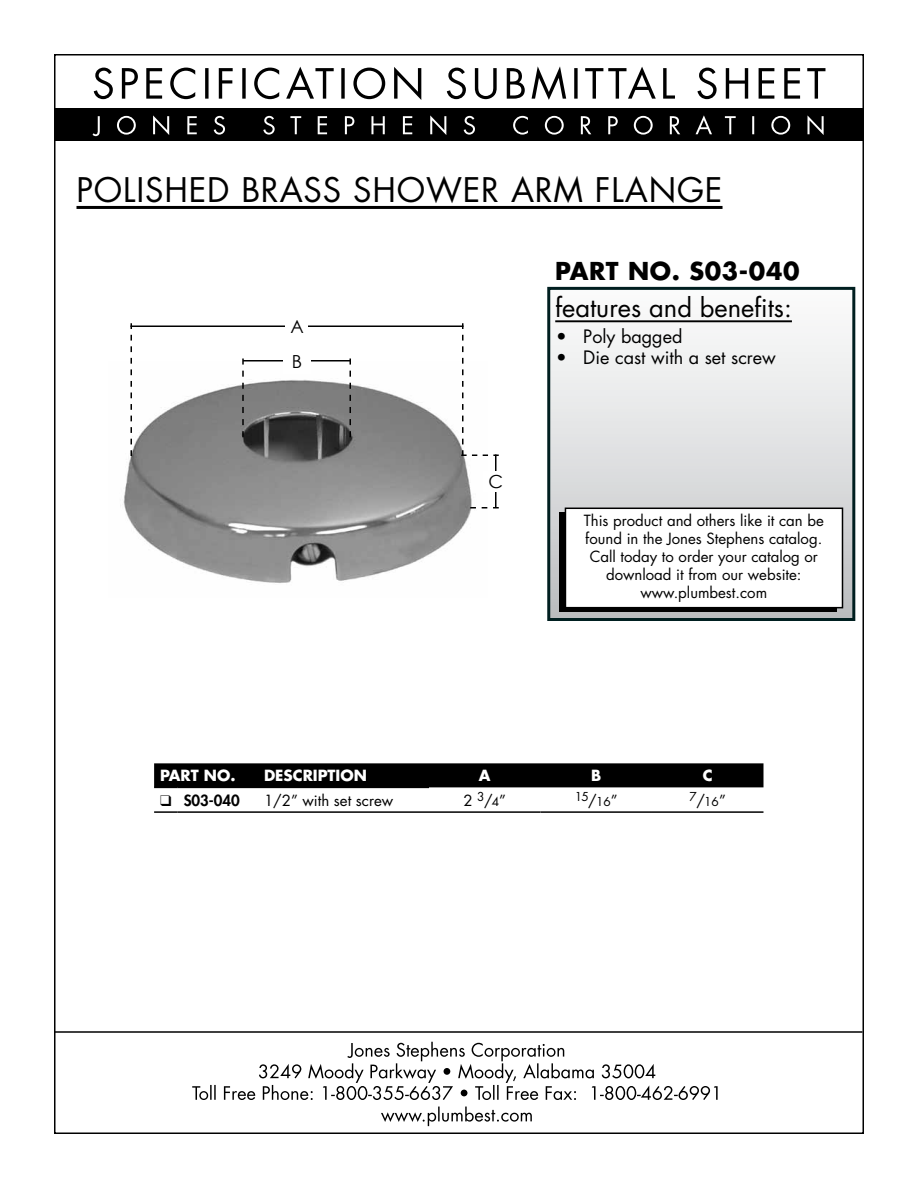
<style>
.page{position:relative;width:918px;height:1188px;background:#fff}
.page>*{position:absolute;margin:0;border:0;box-sizing:border-box;transform-origin:0 0}
.t1{font:33px "Futura";letter-spacing:.025em;color:#000}
.t2{font:25.5px "Futura";color:#000}
.t3{font:700 24px "Futura";letter-spacing:.025em;color:#000}
.t4{font:18px "Futura";color:#000}
.t5{font:18px/35.2px "Century Gothic";color:#000}
.t6{font:15px/18px "Futura";color:#000;text-align:center}
.t7{font:700 15px "Futura";color:#fff}
.t8{font:800 15px "Futura";color:#000}
.t9{font:12px "Futura";color:#000}
.s1{font-size:12px}
.s2{font-size:15px}
</style>
<div class="page">
<img style="left:123px;top:362px;width:365px;height:221px">
<svg style="left:94px;top:66px;width:731px;height:34px"></svg>
<div style="left:55px;top:109px;width:808px;height:32px;background:#000"></div>
<svg style="left:93px;top:115px;width:731px;height:21px"></svg>
<hr style="left:76px;top:206px;width:647px;height:3px;background:#000">
<svg style="left:551px;top:322px;width:300px;height:295px"></svg>
<div style="left:547px;top:287px;width:308px;height:334px;border:3px solid #001f20"></div>
<hr style="left:555px;top:320px;width:237px;height:2px;background:#000">
<div style="left:560px;top:513px;width:277px;height:99px;background:#000"></div>
<div style="left:565px;top:508px;width:277px;height:100px;background:#fff"></div>
<div style="left:565px;top:508px;width:278px;height:100px;border:2px solid #000"></div>
<svg style="left:381px;top:1107px;width:151px;height:19px"></svg>
<svg style="left:192px;top:1042px;width:526px;height:58px"></svg>
<hr style="left:54px;top:1031px;width:808px;height:2px;background:#000">
<div style="left:154px;top:763px;width:610px;height:25px;background:#000"></div>
<hr style="left:178px;top:787px;width:80px;height:1px;background:#000">
<hr style="left:258px;top:787px;width:171px;height:1px;background:#000">
<hr style="left:429px;top:811px;width:111px;height:2px;background:#000">
<hr style="left:540px;top:811px;width:112px;height:2px;background:#000">
<hr style="left:652px;top:811px;width:111px;height:2px;background:#000">
<hr style="left:154px;top:811px;width:24px;height:2px;background:#000">
<hr style="left:178px;top:811px;width:80px;height:2px;background:#000">
<hr style="left:258px;top:811px;width:171px;height:2px;background:#000">
<svg style="left:130px;top:323px;width:2px;height:133px"></svg>
<svg style="left:242px;top:358px;width:2px;height:79px"></svg>
<svg style="left:350px;top:358px;width:1px;height:79px"></svg>
<hr style="left:243px;top:360px;width:107px;height:2px;background:#000">
<hr style="left:130px;top:326px;width:334px;height:1px;background:#000">
<div style="left:286px;top:315px;width:22px;height:23px;background:#fff"></div>
<svg style="left:470px;top:507px;width:29px;height:1px"></svg>
<svg style="left:461px;top:323px;width:38px;height:133px"></svg>
<hr style="left:495px;top:454px;width:1px;height:54px;background:#000">
<div style="left:283px;top:349px;width:28px;height:25px;background:#fff"></div>
<div style="left:483px;top:471px;width:25px;height:21px;background:#fff"></div>
<h1 class="t1" style="left:76px;top:168px;width:648px">POLISHED BRASS SHOWER ARM FLANGE</h1>
<p class="t5" style="left:290px;top:309px;width:15px">A<br>B</p>
<p class="t5" style="left:488px;top:464px;width:16px">C</p>
<h3 class="t3" style="left:555px;top:254px;width:246px">PART NO. S03-040</h3>
<h2 class="t2" style="left:555px;top:291px;width:238px">features and benefits:</h2>
<p class="t4" style="left:556px;top:324px;width:128px">• Poly bagged</p>
<p class="t4" style="left:556px;top:345px;width:221px">• Die cast with a set screw</p>
<p class="t6" style="left:584px;top:511px;width:242px">This product and others like it can be found in the Jones Stephens catalog.<br>Call today to order your catalog or download it from our website: www.plumbest.com</p>
<p class="t7" style="left:160px;top:765px;width:77px">PART NO.</p>
<p class="t7" style="left:264px;top:765px;width:105px">DESCRIPTION</p>
<p class="t7" style="left:479px;top:765px;width:13px">A</p>
<p class="t7" style="left:591px;top:765px;width:12px">B</p>
<p class="t7" style="left:703px;top:765px;width:11px">C</p>
<p class="t8" style="left:160px;top:791px;width:81px">❑ S03-040</p>
<p class="t6" style="left:264px;top:791px;width:131px">1/2” with set screw</p>
<p class="t6" style="left:463px;top:791px;width:44px">2 <sup>3</sup>/<span class="s1">4</span>”</p>
<p class="t9" style="left:575px;top:791px;width:45px">15<span class="s2">/</span>16<span class="s2">”</span></p>
<p class="t9" style="left:690px;top:793px;width:38px">7<span class="s2">/</span>16<span class="s2">”</span></p>
</div>
